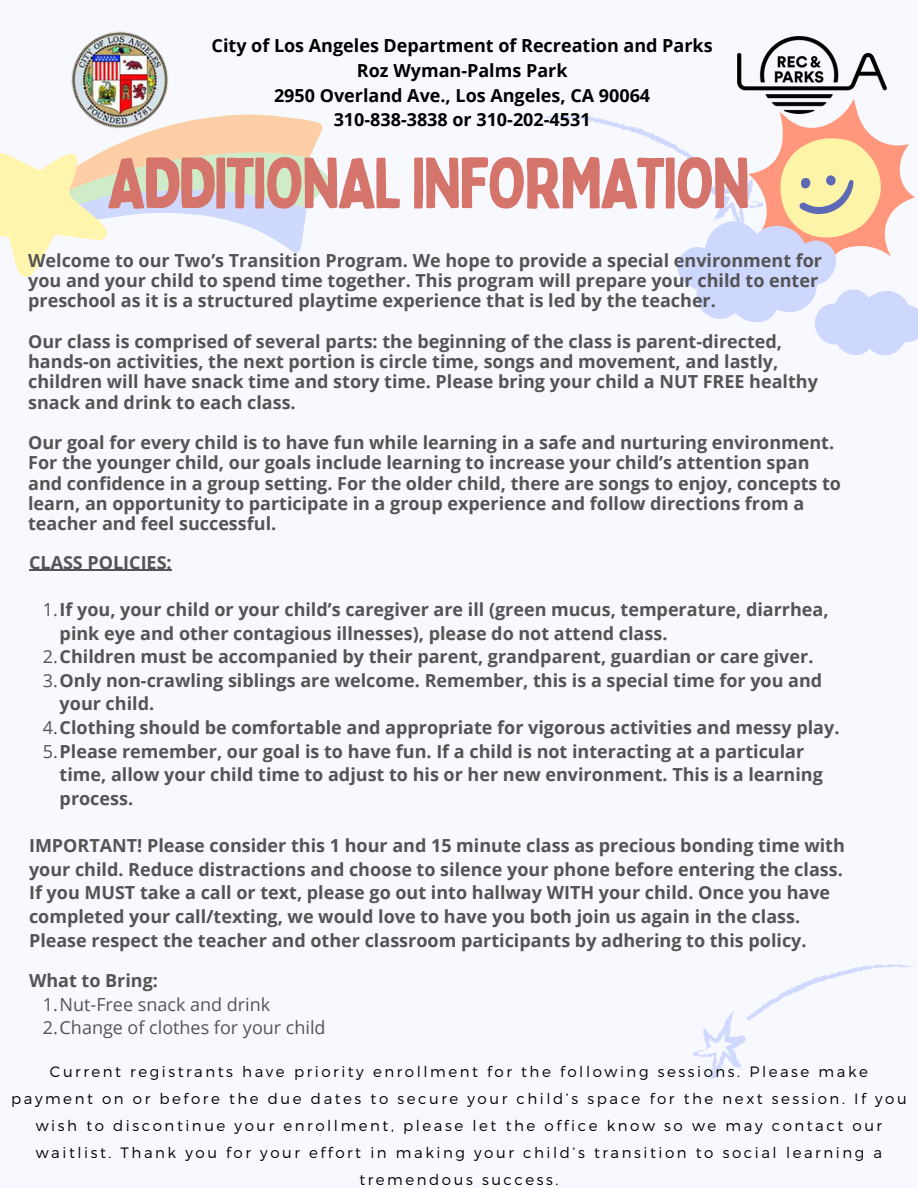
<style>
.page{position:relative;width:918px;height:1188px;background:#f8f9ff}
.page>*{position:absolute;margin:0;border:0;box-sizing:border-box;transform-origin:0 0}
.t1{font:70.5px "Bobby Jones";letter-spacing:-.04em;color:#d4746b}
.t2{font:700 18px/20.2px "Open Sans";color:#545454}
.t3{font:700 18px/24.8px "Open Sans";color:#000;text-align:center}
.t4{font:18px "Open Sans";color:#545454}
.t5{font:300 15px/27px "Montserrat";letter-spacing:.17em;color:#000;text-align:center}
.s1{font-weight:400}
</style>
<div class="page">
<svg style="left:0;top:114px;width:331px;height:163px"></svg>
<svg style="left:692px;top:964px;width:223px;height:115px"></svg>
<svg style="left:544px;top:114px;width:374px;height:241px"></svg>
<img style="left:69px;top:31px;width:102px;height:101px">
<img style="left:737px;top:36px;width:150px;height:78px">
<hr style="left:29px;top:570px;width:143px;height:1px;background:#545454">
<h1 class="t3" style="left:212px;top:33px;width:503px">City of Los Angeles Department of Recreation and Parks Roz Wyman-Palms Park<br>2950 Overland Ave., Los Angeles, CA 90064<br>310-838-3838 or 310-202-4531</h1>
<p class="t1" style="left:107px;top:139px;width:645px">ADDITIONAL INFORMATION</p>
<p class="t2" style="left:28px;top:250px;width:795px">Welcome to our Two’s Transition Program. We hope to provide a special environment for you and your child to spend time together. This program will prepare your child to enter preschool as it is a structured playtime experience that is led by the teacher.</p>
<p class="t2" style="left:28px;top:331px;width:791px">Our class is comprised of several parts: the beginning of the class is parent-directed, hands-on activities, the next portion is circle time, songs and movement, and lastly, children will have snack time and story time. Please bring your child a NUT FREE healthy snack and drink to each class.</p>
<p class="t2" style="left:28px;top:432px;width:814px">Our goal for every child is to have fun while learning in a safe and nurturing environment.<br>For the younger child, our goals include learning to increase your child’s attention span and confidence in a group setting. For the older child, there are songs to enjoy, concepts to learn, an opportunity to participate in a group experience and follow directions from a teacher and feel successful.</p>
<h3 class="t2" style="left:29px;top:552px;width:144px">CLASS POLICIES:</h3>
<h3 class="t2" style="left:60px;top:597px;width:770px;line-height:23.7px;text-indent:-17px"><span class="s1">1.</span>If you, your child or your child’s caregiver are ill (green mucus, temperature, diarrhea, pink eye and other contagious illnesses), please do not attend class.</h3>
<h3 class="t2" style="left:43px;top:646px;width:772px"><span class="s1">2.</span>Children must be accompanied by their parent, grandparent, guardian or care giver.</h3>
<h2 class="t2" style="left:60px;top:668px;width:764px;line-height:23.7px;text-indent:-17px"><span class="s1">3.</span>Only non-crawling siblings are welcome. Remember, this is a special time for you and your child.</h2>
<p class="t2" style="left:43px;top:717px;width:798px"><span class="s1">4.</span>Clothing should be comfortable and appropriate for vigorous activities and messy play.</p>
<p class="t2" style="left:60px;top:739px;width:765px;line-height:23.7px;text-indent:-17px"><span class="s1">5.</span>Please remember, our goal is to have fun. If a child is not interacting at a particular time, allow your child time to adjust to his or her new environment. This is a learning process.</p>
<p class="t2" style="left:29px;top:833px;width:817px;line-height:23.7px">IMPORTANT! Please consider this 1 hour and 15 minute class as precious bonding time with your child. Reduce distractions and choose to silence your phone before entering the class.<br>If you MUST take a call or text, please go out into hallway WITH your child. Once you have completed your call/texting, we would love to have you both join us again in the class.<br>Please respect the teacher and other classroom participants by adhering to this policy.</p>
<p class="t2" style="left:29px;top:970px;width:131px">What to Bring:</p>
<p class="t4" style="left:43px;top:992px;width:229px">1.Nut-Free snack and drink</p>
<h3 class="t4" style="left:43px;top:1015px;width:284px">2.Change of clothes for your child</h3>
<p class="t5" style="left:11px;top:1057px;width:897px">Current registrants have priority enrollment for the following sessions. Please make payment on or before the due dates to secure your child’s space for the next session. If you wish to discontinue your enrollment, please let the office know so we may contact our waitlist. Thank you for your effort in making your child’s transition to social learning a tremendous success.</p>
</div>
